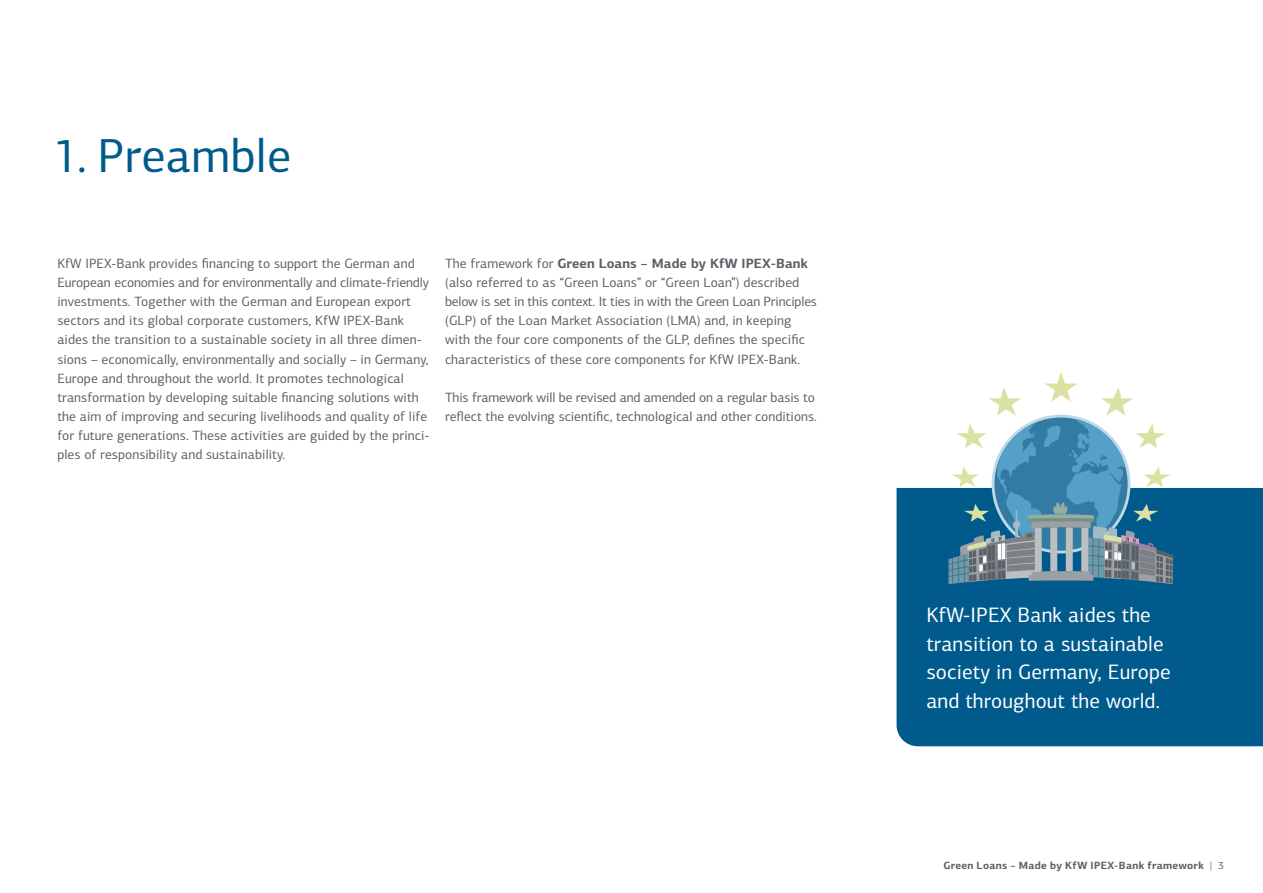
<style>
.page{position:relative;width:1263px;height:893px;background:#fff}
.page>*{position:absolute;margin:0;border:0;box-sizing:border-box;transform-origin:0 0}
.t1{font:48px "KFW Centro Sans";letter-spacing:.005em;color:#005a8c}
.t2{font:21px/28.7px "KFW Centro Sans";letter-spacing:.005em;color:#fff}
.t3{font:13.5px/19.2px "KFW Centro Sans";letter-spacing:.005em;color:#5a6166}
.t4{font:700 10.5px "KFW Centro Sans";letter-spacing:.03em;color:#5a6166}
.s1{font-weight:700}
.s2{font-weight:400}
</style>
<div class="page">
<div style="left:896px;top:488px;width:367px;height:258px;background:#005a8c"></div>
<svg style="left:948px;top:372px;width:225px;height:212px"></svg>
<h1 class="t1" style="left:53px;top:127px;width:240px">1. Preamble</h1>
<p class="t3" style="left:57px;top:254px;width:374px">KfW IPEX‑Bank provides financing to support the German and European economies and for environmentally and climate--friendly investments. Together with the German and European export sectors and its global corporate customers, KfW IPEX‑Bank aides the transition to a sustainable society in all three dimen‑ sions – economically, environmentally and socially – in Germany, Europe and throughout the world. It promotes technological transformation by developing suitable financing solutions with the aim of improving and securing livelihoods and quality of life for future generations. These activities are guided by the princi‑ ples of responsibility and sustainability.</p>
<p class="t3" style="left:445px;top:254px;width:373px">The framework for <span class="s1">Green Loans – Made by KfW IPEX‑Bank </span>(also referred to as “Green Loans” or “Green Loan”) described below is set in this context. It ties in with the Green Loan Principles (GLP) of the Loan Market Association (LMA) and, in keeping with the four core components of the GLP, defines the specific characteristics of these core components for KfW IPEX‑Bank.</p>
<p class="t3" style="left:445px;top:388px;width:373px">This framework will be revised and amended on a regular basis to reflect the evolving scientific, technological and other conditions.</p>
<h2 class="t2" style="left:926px;top:600px;width:246px">KfW-IPEX Bank aides the transition to a sustainable society in Germany, Europe and throughout the world.</h2>
<p class="t4" style="left:943px;top:859px;width:282px">Green Loans – Made by KfW IPEX‑Bank framework <span class="s2">| 3</span></p>
</div>
